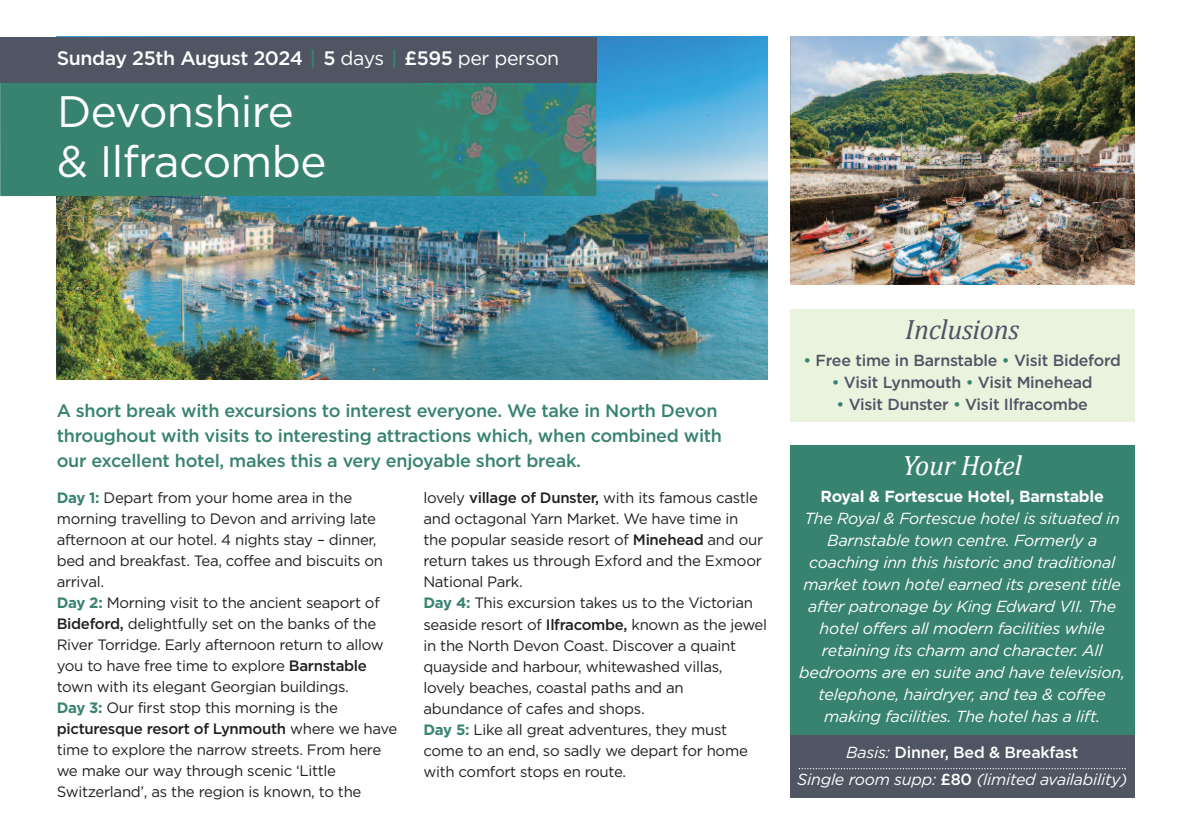
<style>
.page{position:relative;width:1191px;height:840px;background:#fff}
.page>*{position:absolute;margin:0;border:0;box-sizing:border-box;transform-origin:0 0}
.t1{font:44px/50px "Gotham";letter-spacing:-.015em;color:#fff}
.t2{font:italic 28px "Cambria";letter-spacing:-.01em;color:#505564}
.t3{font:italic 28px "Cambria";letter-spacing:-.01em;color:#fff}
.t4{font:500 19.6px "Gotham";letter-spacing:-.02em;color:#fff}
.t5{font:500 18px/25px "Gotham";letter-spacing:-.015em;color:#38836f}
.t6{font:italic 16px/22px "Gotham";letter-spacing:-.015em;color:#fff;text-align:center}
.t7{font:500 16px "Gotham";letter-spacing:-.015em;color:#505564}
.t8{font:700 16px "Gotham";letter-spacing:-.015em;color:#fff}
.t9{font:15px/21px "Gotham";letter-spacing:-.02em;color:#231f20}
.s1{color:#38836f}
.s2{font-weight:400}
.s3{font-weight:700;color:#38836f}
.s4{font-weight:500}
.s5{font-weight:500;font-style:normal}
</style>
<div class="page">
<div style="left:790px;top:445px;width:344px;height:304px;background:#38836f"></div>
<div style="left:790px;top:735px;width:344px;height:62px;background:#505564"></div>
<svg style="left:798px;top:768px;width:327px;height:1px"></svg>
<img style="left:57px;top:37px;width:710px;height:342px">
<div style="left:0;top:81px;width:596px;height:115px;background:#38836f"></div>
<img style="left:398px;top:82px;width:198px;height:114px">
<div style="left:0;top:37px;width:596px;height:45px;background:#505564"></div>
<img style="left:790px;top:37px;width:344px;height:248px">
<div style="left:790px;top:309px;width:344px;height:112px;background:#eaf3de"></div>
<h3 class="t4" style="left:57px;top:47px;width:504px">Sunday 25th August 2024 <span class="s1">|</span> 5 <span class="s2">days</span> <span class="s1">|</span> £595 <span class="s2">per person</span></h3>
<h1 class="t1" style="left:57px;top:87px;width:271px">Devonshire &amp; Ilfracombe</h1>
<p class="t5" style="left:57px;top:398px;width:667px">A short break with excursions to interest everyone. We take in North Devon throughout with visits to interesting attractions which, when combined with our excellent hotel, makes this a very enjoyable short break.</p>
<p class="t9" style="left:57px;top:487px;width:342px"><span class="s3">Day 1:</span> Depart from your home area in the morning travelling to Devon and arriving late afternoon at our hotel. 4 nights stay – dinner, bed and breakfast. Tea, coffee and biscuits on arrival.<br><span class="s3">Day 2:</span> Morning visit to the ancient seaport of <span class="s4">Bideford,</span> delightfully set on the banks of the River Torridge. Early afternoon return to allow you to have free time to explore <span class="s4">Barnstable </span>town with its elegant Georgian buildings.<br><span class="s3">Day 3:</span> Our first stop this morning is the <span class="s4">picturesque resort of Lynmouth</span> where we have time to explore the narrow streets. From here we make our way through scenic ‘Little Switzerland’, as the region is known, to the</p>
<p class="t9" style="left:423px;top:487px;width:345px">lovely <span class="s4">village of Dunster,</span> with its famous castle and octagonal Yarn Market. We have time in<br>the popular seaside resort of <span class="s4">Minehead</span> and our return takes us through Exford and the Exmoor National Park.<br><span class="s3">Day 4:</span> This excursion takes us to the Victorian seaside resort of <span class="s4">Ilfracombe,</span> known as the jewel in the North Devon Coast. Discover a quaint quayside and harbour, whitewashed villas, lovely beaches, coastal paths and an abundance of cafes and shops.<br><span class="s3">Day 5:</span> Like all great adventures, they must come to an end, so sadly we depart for home with comfort stops en route.</p>
<h2 class="t2" style="left:905px;top:312px;width:115px">Inclusions</h2>
<p class="t7" style="left:803px;top:351px;width:319px"><span class="s1">•</span> Free time in Barnstable <span class="s1">•</span> Visit Bideford</p>
<p class="t7" style="left:831px;top:373px;width:262px"><span class="s1">•</span> Visit Lynmouth <span class="s1">•</span> Visit Minehead</p>
<p class="t7" style="left:836px;top:395px;width:253px"><span class="s1">•</span> Visit Dunster <span class="s1">•</span> Visit Ilfracombe</p>
<h2 class="t3" style="left:902px;top:448px;width:121px">Your Hotel</h2>
<p class="t8" style="left:820px;top:486px;width:285px">Royal &amp; Fortescue Hotel, Barnstable</p>
<p class="t6" style="left:799px;top:507px;width:327px">The Royal &amp; Fortescue hotel is situated in Barnstable town centre. Formerly a coaching inn this historic and traditional market town hotel earned its present title after patronage by King Edward VII. The hotel offers all modern facilities while retaining its charm and character. All bedrooms are en suite and have television, telephone, hairdryer, and tea &amp; coffee making facilities. The hotel has a lift.</p>
<p class="t6" style="left:797px;top:739px;width:331px;line-height:27px">Basis: <span class="s5">Dinner, Bed &amp; Breakfast<br></span>Single room supp: <span class="s5">£80</span> (limited availability)</p>
</div>
